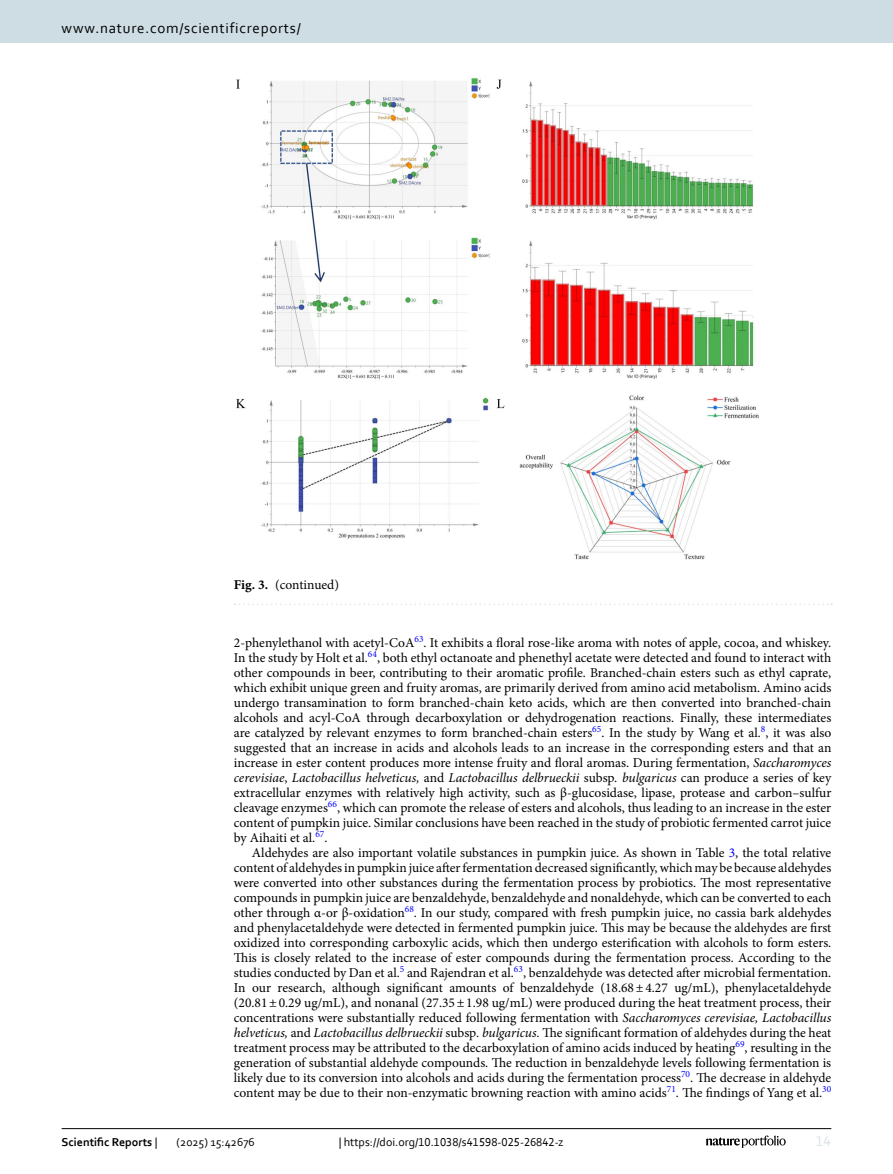
<style>
.page{position:relative;width:893px;height:1174px;background:#fff}
.page>*{position:absolute;margin:0;border:0;box-sizing:border-box;transform-origin:0 0}
.t1{font:15px "Corbel";letter-spacing:.05em;color:#000}
.t2{font:15px "Corbel";color:#d9e4eb}
.Body_Text_Indent{font:13.5px/15px "Minion Pro";color:#000;text-align:justify}
.Figure_Caption_Conti{font:13.5px "Minion Pro";color:#000}
.t3{font:12px "Corbel";color:#000}
.t4{font:700 12px "Corbel";color:#000}
.s1{font-weight:700}
.s2{font-style:italic}
.s3{color:#00f}
.s4{font-weight:400}
</style>
<div class="page">
<img style="left:236px;top:77px;width:523px;height:483px">
<svg style="left:235px;top:603px;width:597px;height:2px"></svg>
<hr style="left:62px;top:1128px;width:769px;height:1px;background:#000">
<svg style="left:706px;top:1135px;width:80px;height:12px"></svg>
<div style="left:0;top:0;width:893px;height:43px;background:#cedde4"></div>
<p class="t1" style="left:62px;top:18px;width:241px">www.nature.com/scientificreports/</p>
<p class="Figure_Caption_Conti" style="left:234px;top:575px;width:107px"><span class="s1">Fig. 3.</span> (continued)</p>
<p class="Body_Text_Indent" style="left:234px;top:635px;width:599px">2-phenylethanol with acetyl-CoA<sup>63</sup>. It exhibits a floral rose-like aroma with notes of apple, cocoa, and whiskey.<br>In the study by Holt et al.<sup>64</sup>, both ethyl octanoate and phenethyl acetate were detected and found to interact with other compounds in beer, contributing to their aromatic profile. Branched-chain esters such as ethyl caprate, which exhibit unique green and fruity aromas, are primarily derived from amino acid metabolism. Amino acids undergo transamination to form branched-chain keto acids, which are then converted into branched-chain alcohols and acyl-CoA through decarboxylation or dehydrogenation reactions. Finally, these intermediates are catalyzed by relevant enzymes to form branched-chain esters<sup>65</sup>. In the study by Wang et al.<sup>8</sup>, it was also suggested that an increase in acids and alcohols leads to an increase in the corresponding esters and that an increase in ester content produces more intense fruity and floral aromas. During fermentation, <span class="s2">Saccharomyces cerevisiae</span>, <span class="s2">Lactobacillus helveticus,</span> and <span class="s2">Lactobacillus delbrueckii</span> subsp<span class="s2">. bulgaricus</span> can produce a series of key extracellular enzymes with relatively high activity, such as β-glucosidase, lipase, protease and carbon–sulfur cleavage enzymes<sup>66</sup>, which can promote the release of esters and alcohols, thus leading to an increase in the ester content of pumpkin juice. Similar conclusions have been reached in the study of probiotic fermented carrot juice by Aihaiti et al.<sup>67</sup>.</p>
<p class="Body_Text_Indent" style="left:234px;top:845px;width:599px;text-indent:18px">Aldehydes are also important volatile substances in pumpkin juice. As shown in Table <span class="s3">3</span>, the total relative content of aldehydes in pumpkin juice after fermentation decreased significantly, which may be because aldehydes were converted into other substances during the fermentation process by probiotics. The most representative compounds in pumpkin juice are benzaldehyde, benzaldehyde and nonaldehyde, which can be converted to each other through α-or β-oxidation<sup>68</sup>. In our study, compared with fresh pumpkin juice, no cassia bark aldehydes and phenylacetaldehyde were detected in fermented pumpkin juice. This may be because the aldehydes are first oxidized into corresponding carboxylic acids, which then undergo esterification with alcohols to form esters.<br>This is closely related to the increase of ester compounds during the fermentation process. According to the studies conducted by Dan et al.<sup>5</sup> and Rajendran et al.<sup>63</sup>, benzaldehyde was detected after microbial fermentation.<br>In our research, although significant amounts of benzaldehyde (18.68±4.27 ug/mL), phenylacetaldehyde (20.81±0.29 ug/mL), and nonanal (27.35±1.98 ug/mL) were produced during the heat treatment process, their concentrations were substantially reduced following fermentation with <span class="s2">Saccharomyces cerevisiae, Lactobacillus helveticus,</span> and <span class="s2">Lactobacillus delbrueckii</span> subsp<span class="s2">. bulgaricus.</span> The significant formation of aldehydes during the heat treatment process may be attributed to the decarboxylation of amino acids induced by heating<sup>69</sup>, resulting in the generation of substantial aldehyde compounds. The reduction in benzaldehyde levels following fermentation is likely due to its conversion into alcohols and acids during the fermentation process<sup>70</sup>. The decrease in aldehyde content may be due to their non-enzymatic browning reaction with amino acids<sup>71</sup>. The findings of Yang et al.<sup>30</sup></p>
<p class="t4" style="left:62px;top:1134px;width:97px">Scientific Reports <span class="s4">|</span></p>
<p class="t3" style="left:177px;top:1134px;width:80px">(2025) 15:42676</p>
<p class="t3" style="left:339px;top:1134px;width:226px">| https://doi.org/10.1038/s41598-025-26842-z</p>
<p class="t2" style="left:816px;top:1132px;width:17px">14</p>
</div>
